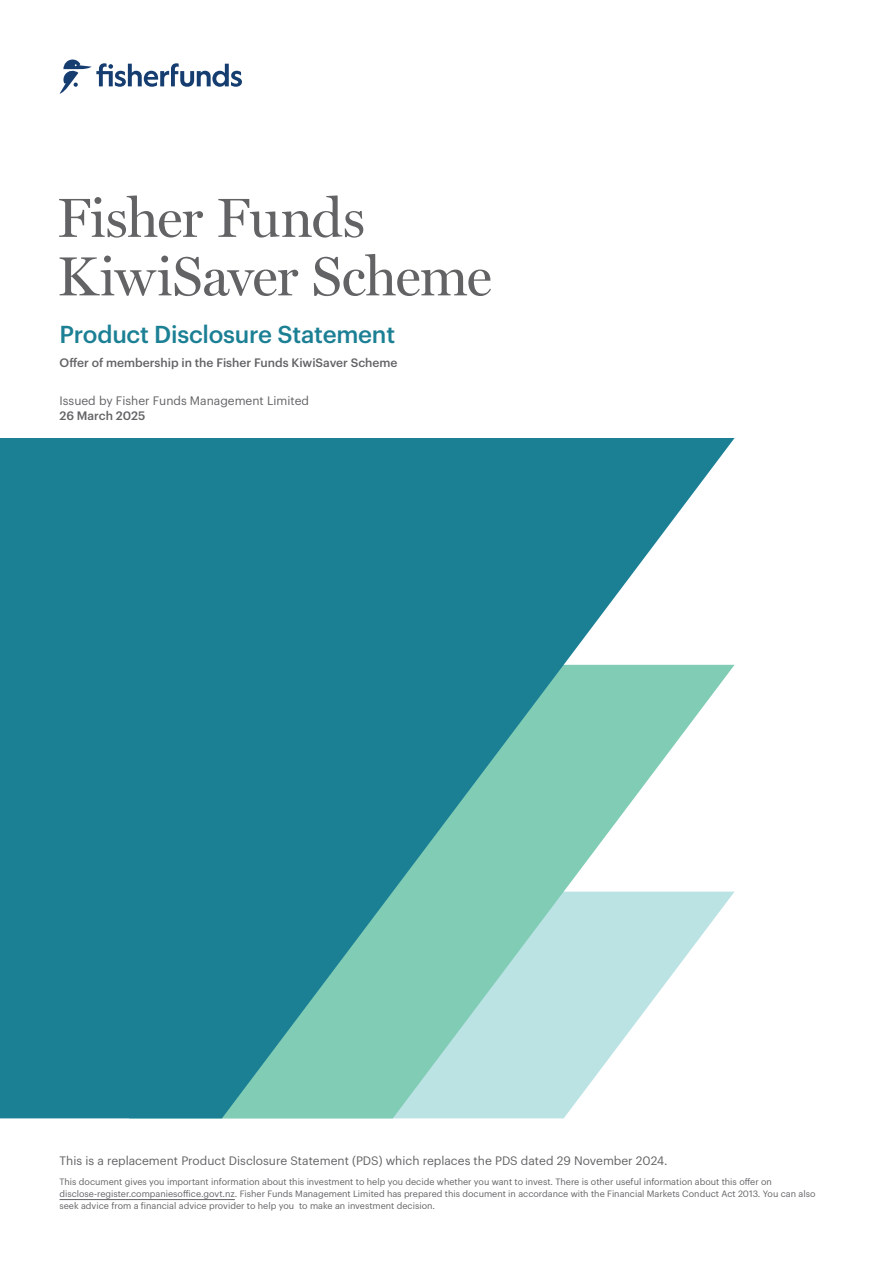
<style>
.page{position:relative;width:893px;height:1263px;background:#fff}
.page>*{position:absolute;margin:0;border:0;box-sizing:border-box;transform-origin:0 0}
.Heading_37pt{font:55.5px/58.5px "Miller Display";letter-spacing:-.02em;color:#636366}
.Subheader_12pt_-_no_lines{font:500 24px "Graphik";letter-spacing:-.01em;color:#1c8095}
.Body_8pt{font:12px/15px "Graphik";color:#636366}
.Body_8pt-2{font:500 12px "Graphik";color:#636366}
.Details_6pt{font:9px/12px "Graphik";color:#636366}
.s1{font-weight:500}
</style>
<div class="page">
<svg style="left:60px;top:60px;width:182px;height:34px"></svg>
<svg style="left:0;top:438px;width:735px;height:680px;background:#52a2ac"></svg>
<hr style="left:60px;top:1199px;width:175px;height:1px;background:#636366">
<p class="Heading_37pt" style="left:57px;top:188px;width:436px">Fisher Funds<br>KiwiSaver Scheme</p>
<p class="Subheader_12pt_-_no_lines" style="left:60px;top:316px;width:337px">Product Disclosure Statement</p>
<p class="Body_8pt-2" style="left:60px;top:353px;width:339px">Offer of membership in the Fisher Funds KiwiSaver Scheme</p>
<p class="Body_8pt" style="left:60px;top:392px;width:251px">Issued by Fisher Funds Management Limited<br><span class="s1">26 March 2025</span></p>
<p class="Body_8pt" style="left:60px;top:1152px;width:610px">This is a replacement Product Disclosure Statement (PDS) which replaces the PDS dated 29 November 2024.</p>
<p class="Details_6pt" style="left:60px;top:1175px;width:757px">This document gives you important information about this investment to help you decide whether you want to invest. There is other useful information about this offer on disclose-register.companiesoffice.govt.nz. Fisher Funds Management Limited has prepared this document in accordance with the Financial Markets Conduct Act 2013. You can also seek advice from a financial advice provider to help you to make an investment decision.</p>
</div>
